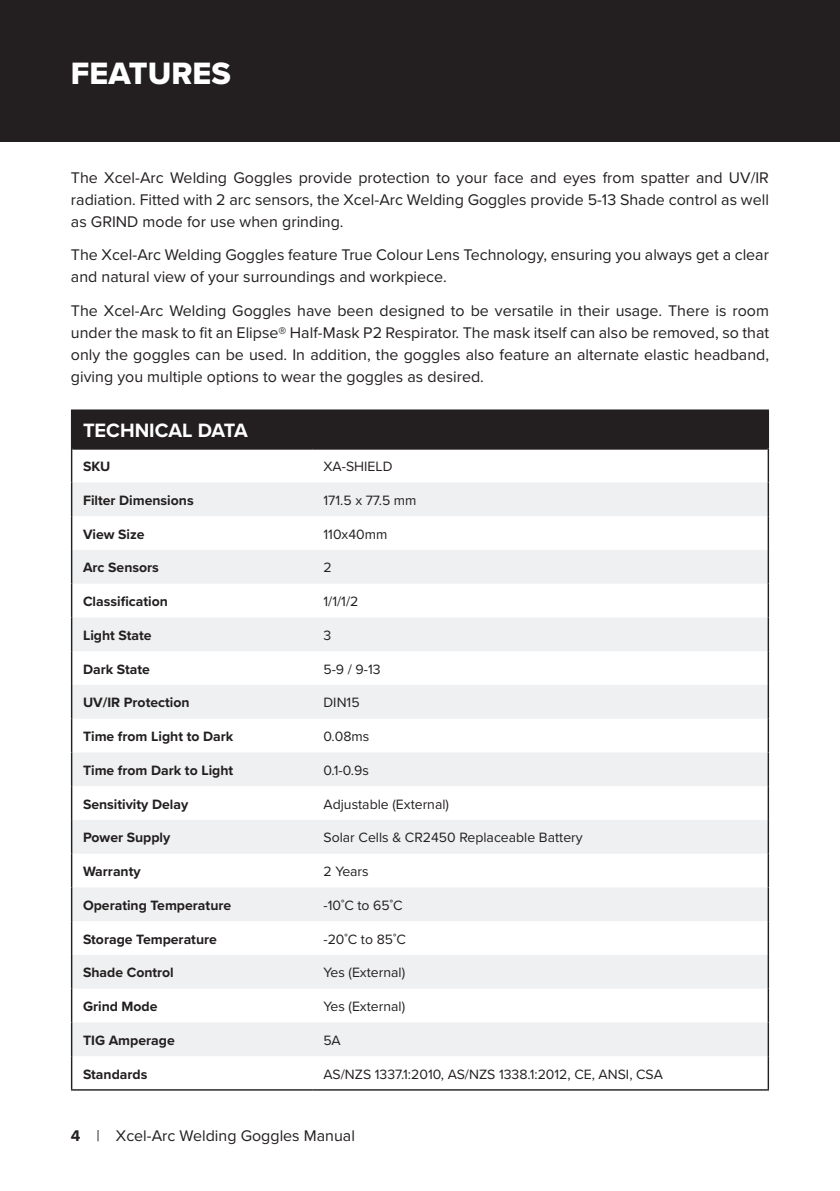
<style>
.page{position:relative;width:840px;height:1191px;background:#fff}
.page>*{position:absolute;margin:0;border:0;box-sizing:border-box;transform-origin:0 0}
.t1{font:32px "Proxima Nova Extrabld";color:#fff}
.t2{font:700 20px "Proxima Nova";color:#fff}
.t3{font:16px/22px "Proxima Nova";color:#231f20;text-align:justify}
.t4{font:700 14px "Proxima Nova";color:#231f20}
.t5{font:14px "Proxima Nova";color:#231f20}
.s1{font-weight:700}
</style>
<div class="page">
<div style="left:0;top:0;width:839px;height:142px;background:#231f20"></div>
<div style="left:72px;top:410px;width:695px;height:39px;background:#231f20"></div>
<svg style="left:72px;top:482px;width:695px;height:574px;fill:#eff0f1"></svg>
<hr style="left:71px;top:409px;width:241px;height:2px;background:#231f20">
<hr style="left:71px;top:411px;width:1px;height:38px;background:#231f20">
<hr style="left:312px;top:409px;width:456px;height:2px;background:#231f20">
<hr style="left:767px;top:411px;width:1px;height:38px;background:#231f20">
<hr style="left:71px;top:449px;width:1px;height:33px;background:#231f20">
<hr style="left:767px;top:449px;width:1px;height:33px;background:#231f20">
<hr style="left:71px;top:482px;width:1px;height:34px;background:#231f20">
<hr style="left:767px;top:482px;width:1px;height:34px;background:#231f20">
<hr style="left:71px;top:516px;width:1px;height:34px;background:#231f20">
<hr style="left:767px;top:516px;width:1px;height:34px;background:#231f20">
<hr style="left:71px;top:550px;width:1px;height:33px;background:#231f20">
<hr style="left:767px;top:550px;width:1px;height:33px;background:#231f20">
<hr style="left:71px;top:583px;width:1px;height:34px;background:#231f20">
<hr style="left:767px;top:583px;width:1px;height:34px;background:#231f20">
<hr style="left:71px;top:617px;width:1px;height:34px;background:#231f20">
<hr style="left:767px;top:617px;width:1px;height:34px;background:#231f20">
<hr style="left:71px;top:651px;width:1px;height:34px;background:#231f20">
<hr style="left:767px;top:651px;width:1px;height:34px;background:#231f20">
<hr style="left:71px;top:685px;width:1px;height:33px;background:#231f20">
<hr style="left:767px;top:685px;width:1px;height:33px;background:#231f20">
<hr style="left:71px;top:718px;width:1px;height:34px;background:#231f20">
<hr style="left:767px;top:718px;width:1px;height:34px;background:#231f20">
<hr style="left:71px;top:752px;width:1px;height:34px;background:#231f20">
<hr style="left:767px;top:752px;width:1px;height:34px;background:#231f20">
<hr style="left:71px;top:786px;width:1px;height:34px;background:#231f20">
<hr style="left:767px;top:786px;width:1px;height:34px;background:#231f20">
<hr style="left:71px;top:820px;width:1px;height:33px;background:#231f20">
<hr style="left:767px;top:820px;width:1px;height:33px;background:#231f20">
<hr style="left:71px;top:853px;width:1px;height:34px;background:#231f20">
<hr style="left:767px;top:853px;width:1px;height:34px;background:#231f20">
<hr style="left:71px;top:887px;width:1px;height:34px;background:#231f20">
<hr style="left:767px;top:887px;width:1px;height:34px;background:#231f20">
<hr style="left:71px;top:921px;width:1px;height:34px;background:#231f20">
<hr style="left:767px;top:921px;width:1px;height:34px;background:#231f20">
<hr style="left:71px;top:955px;width:1px;height:33px;background:#231f20">
<hr style="left:767px;top:955px;width:1px;height:33px;background:#231f20">
<hr style="left:71px;top:988px;width:1px;height:34px;background:#231f20">
<hr style="left:767px;top:988px;width:1px;height:34px;background:#231f20">
<hr style="left:71px;top:1022px;width:1px;height:34px;background:#231f20">
<hr style="left:767px;top:1022px;width:1px;height:34px;background:#231f20">
<hr style="left:71px;top:1056px;width:1px;height:33px;background:#231f20">
<hr style="left:767px;top:1056px;width:1px;height:33px;background:#231f20">
<hr style="left:71px;top:1089px;width:241px;height:1px;background:#231f20">
<hr style="left:312px;top:1089px;width:456px;height:1px;background:#231f20">
<hr style="left:72px;top:448px;width:240px;height:2px;background:#231f20">
<hr style="left:312px;top:448px;width:455px;height:2px;background:#231f20">
<h1 class="t1" style="left:71px;top:49px;width:161px">FEATURES</h1>
<p class="t3" style="left:71px;top:166px;width:699px">The Xcel-Arc Welding Goggles provide protection to your face and eyes from spatter and UV/IR radiation. Fitted with 2 arc sensors, the Xcel-Arc Welding Goggles provide 5-13 Shade control as well as GRIND mode for use when grinding.</p>
<p class="t3" style="left:71px;top:243px;width:699px">The Xcel-Arc Welding Goggles feature True Colour Lens Technology, ensuring you always get a clear and natural view of your surroundings and workpiece.</p>
<p class="t3" style="left:71px;top:298px;width:699px">The Xcel-Arc Welding Goggles have been designed to be versatile in their usage. There is room under the mask to fit an Elipse® Half-Mask P2 Respirator. The mask itself can also be removed, so that only the goggles can be used. In addition, the goggles also feature an alternate elastic headband, giving you multiple options to wear the goggles as desired.</p>
<p class="t2" style="left:83px;top:416px;width:166px">TECHNICAL DATA</p>
<p class="t4" style="left:83px;top:456px;width:29px">SKU</p>
<p class="t5" style="left:323px;top:456px;width:70px">XA-SHIELD</p>
<p class="t4" style="left:83px;top:490px;width:112px">Filter Dimensions</p>
<p class="t5" style="left:323px;top:490px;width:94px">171.5 x 77.5 mm</p>
<p class="t4" style="left:83px;top:523px;width:63px">View Size</p>
<p class="t5" style="left:323px;top:523px;width:65px">110x40mm</p>
<p class="t4" style="left:83px;top:557px;width:77px">Arc Sensors</p>
<p class="t5" style="left:323px;top:557px;width:10px">2</p>
<p class="t4" style="left:83px;top:591px;width:86px">Classification</p>
<p class="t5" style="left:323px;top:591px;width:36px">1/1/1/2</p>
<p class="t4" style="left:83px;top:625px;width:70px">Light State</p>
<p class="t5" style="left:323px;top:625px;width:9px">3</p>
<p class="t4" style="left:83px;top:658px;width:68px">Dark State</p>
<p class="t5" style="left:323px;top:658px;width:59px">5-9 / 9-13</p>
<p class="t4" style="left:83px;top:692px;width:108px">UV/IR Protection</p>
<p class="t5" style="left:323px;top:692px;width:38px">DIN15</p>
<p class="t4" style="left:83px;top:726px;width:152px">Time from Light to Dark</p>
<p class="t5" style="left:323px;top:726px;width:47px">0.08ms</p>
<p class="t4" style="left:83px;top:759px;width:152px">Time from Dark to Light</p>
<p class="t5" style="left:323px;top:759px;width:47px">0.1-0.9s</p>
<p class="t4" style="left:83px;top:793px;width:107px">Sensitivity Delay</p>
<p class="t5" style="left:323px;top:793px;width:127px">Adjustable (External)</p>
<p class="t4" style="left:83px;top:827px;width:89px">Power Supply</p>
<p class="t5" style="left:323px;top:827px;width:260px">Solar Cells &amp; CR2450 Replaceable Battery</p>
<p class="t4" style="left:83px;top:861px;width:59px">Warranty</p>
<p class="t5" style="left:323px;top:861px;width:47px">2 Years</p>
<p class="t4" style="left:83px;top:894px;width:150px">Operating Temperature</p>
<p class="t5" style="left:323px;top:894px;width:80px">-10˚C to 65˚C</p>
<p class="t4" style="left:83px;top:928px;width:135px">Storage Temperature</p>
<p class="t5" style="left:323px;top:928px;width:84px">-20˚C to 85˚C</p>
<p class="t4" style="left:83px;top:962px;width:92px">Shade Control</p>
<p class="t5" style="left:323px;top:962px;width:83px">Yes (External)</p>
<p class="t4" style="left:83px;top:996px;width:76px">Grind Mode</p>
<p class="t5" style="left:323px;top:996px;width:83px">Yes (External)</p>
<p class="t4" style="left:83px;top:1029px;width:93px">TIG Amperage</p>
<p class="t5" style="left:323px;top:1029px;width:19px">5A</p>
<p class="t4" style="left:83px;top:1063px;width:66px">Standards</p>
<p class="t5" style="left:323px;top:1063px;width:341px">AS/NZS 1337.1:2010, AS/NZS 1338.1:2012, CE, ANSI, CSA</p>
<p class="t3" style="left:71px;top:1123px;width:285px"><span class="s1">4</span> | Xcel-Arc Welding Goggles Manual</p>
</div>
